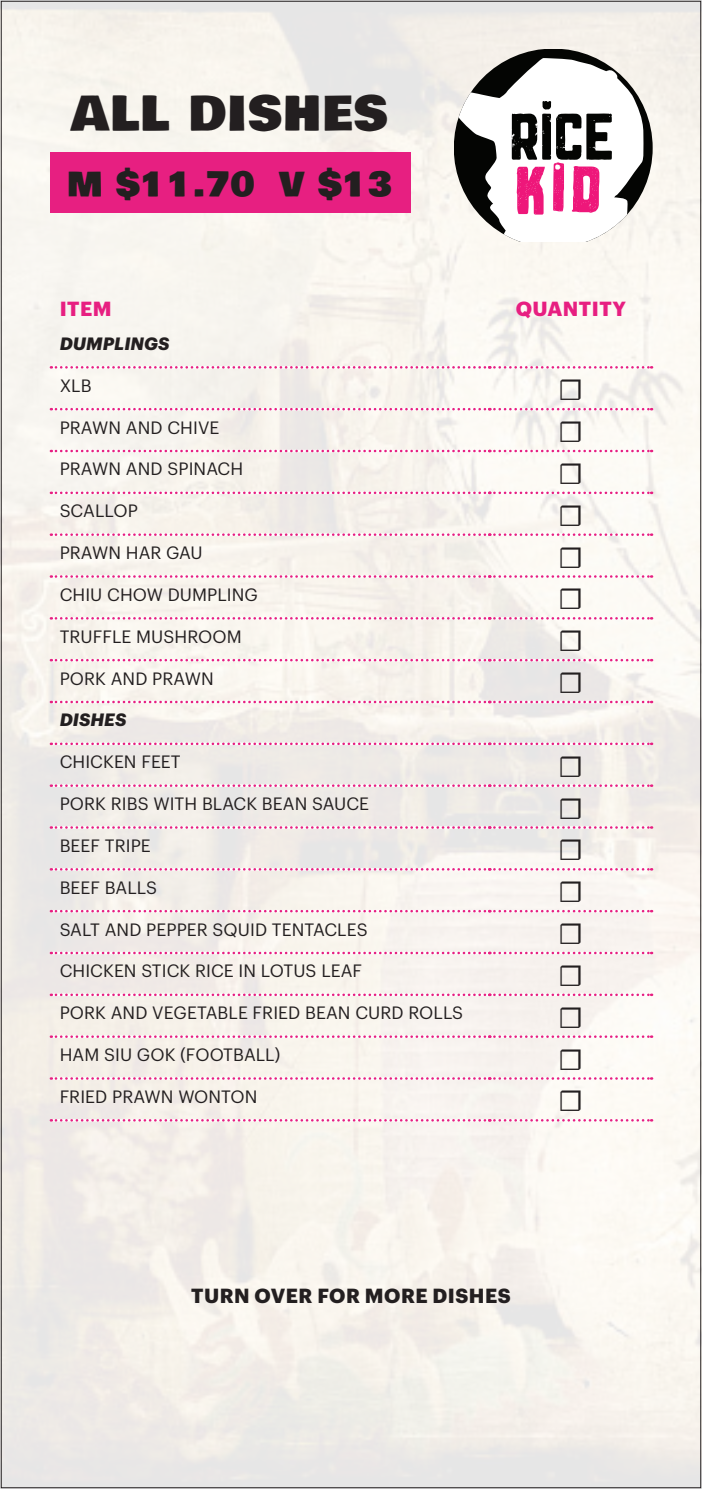
<style>
.page{position:relative;width:702px;height:1489px;background:#fff}
.page>*{position:absolute;margin:0;border:0;box-sizing:border-box;transform-origin:0 0}
.t1{font:74.75px "Ballers Delight";color:#ee177a;scale:.95 1}
.Meal_Note{font:46.75px "Bowlby One";letter-spacing:.03em;color:#231f20}
.Meal_Note-2{font:33px "Bowlby One";color:#231f20}
.t2{font:30px "Minion Pro";color:#231f20}
.Meal_Note-3{font:700 20px "Graphik";letter-spacing:.025em;color:#231f20}
.Meal_Note-4{font:700 20px "Graphik";letter-spacing:.025em;color:#e71f81}
.t3{font:17.5px "Graphik";letter-spacing:.005em;color:#231f20}
.t4{font:italic 700 17.5px "Graphik";letter-spacing:.005em;color:#231f20}
</style>
<div class="page">
<img style="left:0;top:0;width:702px;height:1488px">
<svg style="left:454px;top:50px;width:198px;height:191px"></svg>
<div style="left:50px;top:152px;width:360px;height:61px;background:#e71f81"></div>
<svg style="left:51px;top:408px;width:601px;height:2px"></svg>
<svg style="left:51px;top:450px;width:601px;height:2px"></svg>
<svg style="left:51px;top:491px;width:601px;height:3px"></svg>
<svg style="left:51px;top:533px;width:601px;height:3px"></svg>
<svg style="left:51px;top:575px;width:601px;height:2px"></svg>
<svg style="left:51px;top:617px;width:601px;height:2px"></svg>
<svg style="left:51px;top:659px;width:601px;height:2px"></svg>
<svg style="left:51px;top:700px;width:601px;height:3px"></svg>
<svg style="left:51px;top:742px;width:601px;height:3px"></svg>
<svg style="left:51px;top:784px;width:601px;height:3px"></svg>
<svg style="left:51px;top:826px;width:601px;height:2px"></svg>
<svg style="left:51px;top:868px;width:601px;height:2px"></svg>
<svg style="left:51px;top:909px;width:601px;height:3px"></svg>
<svg style="left:51px;top:951px;width:601px;height:3px"></svg>
<svg style="left:51px;top:993px;width:601px;height:3px"></svg>
<svg style="left:51px;top:1035px;width:601px;height:2px"></svg>
<svg style="left:51px;top:1077px;width:601px;height:2px"></svg>
<svg style="left:51px;top:1118px;width:601px;height:3px"></svg>
<svg style="left:51px;top:366px;width:601px;height:2px"></svg>
<p class="Meal_Note" style="left:71px;top:78px;width:318px">ALL DISHES</p>
<p class="Meal_Note-2" style="left:67px;top:159px;width:326px">M $11.70 V $13</p>
<p class="t1" style="left:512px;top:145px;width:98px">Kid</p>
<p class="Meal_Note-4" style="left:60px;top:293px;width:53px">ITEM</p>
<p class="Meal_Note-4" style="left:515px;top:293px;width:112px">QUANTITY</p>
<p class="t4" style="left:60px;top:330px;width:111px">DUMPLINGS</p>
<p class="t3" style="left:60px;top:372px;width:33px">XLB</p>
<p class="t2" style="left:558px;top:369px;width:27px">☐</p>
<p class="t3" style="left:60px;top:414px;width:161px">PRAWN AND CHIVE</p>
<p class="t2" style="left:558px;top:411px;width:27px">☐</p>
<p class="t3" style="left:60px;top:456px;width:185px">PRAWN AND SPINACH</p>
<p class="t2" style="left:558px;top:453px;width:27px">☐</p>
<p class="t3" style="left:60px;top:497px;width:80px">SCALLOP</p>
<p class="t2" style="left:558px;top:495px;width:27px">☐</p>
<p class="t3" style="left:60px;top:539px;width:144px">PRAWN HAR GAU</p>
<p class="t2" style="left:558px;top:537px;width:27px">☐</p>
<p class="t3" style="left:60px;top:581px;width:200px">CHIU CHOW DUMPLING</p>
<p class="t2" style="left:558px;top:578px;width:27px">☐</p>
<p class="t3" style="left:60px;top:623px;width:183px">TRUFFLE MUSHROOM</p>
<p class="t2" style="left:558px;top:620px;width:27px">☐</p>
<p class="t3" style="left:60px;top:665px;width:155px">PORK AND PRAWN</p>
<p class="t2" style="left:558px;top:662px;width:27px">☐</p>
<p class="t4" style="left:60px;top:706px;width:68px">DISHES</p>
<p class="t3" style="left:60px;top:748px;width:123px">CHICKEN FEET</p>
<p class="t2" style="left:558px;top:746px;width:27px">☐</p>
<p class="t3" style="left:60px;top:790px;width:311px">PORK RIBS WITH BLACK BEAN SAUCE</p>
<p class="t2" style="left:558px;top:787px;width:27px">☐</p>
<p class="t3" style="left:60px;top:832px;width:93px">BEEF TRIPE</p>
<p class="t2" style="left:558px;top:829px;width:27px">☐</p>
<p class="t3" style="left:60px;top:874px;width:99px">BEEF BALLS</p>
<p class="t2" style="left:558px;top:871px;width:27px">☐</p>
<p class="t3" style="left:60px;top:916px;width:309px">SALT AND PEPPER SQUID TENTACLES</p>
<p class="t2" style="left:558px;top:913px;width:27px">☐</p>
<p class="t3" style="left:60px;top:957px;width:304px">CHICKEN STICK RICE IN LOTUS LEAF</p>
<p class="t2" style="left:558px;top:955px;width:27px">☐</p>
<p class="t3" style="left:60px;top:999px;width:405px">PORK AND VEGETABLE FRIED BEAN CURD ROLLS</p>
<p class="t2" style="left:558px;top:996px;width:27px">☐</p>
<p class="t3" style="left:60px;top:1041px;width:222px">HAM SIU GOK (FOOTBALL)</p>
<p class="t2" style="left:558px;top:1038px;width:27px">☐</p>
<p class="t3" style="left:60px;top:1083px;width:199px">FRIED PRAWN WONTON</p>
<p class="t2" style="left:558px;top:1080px;width:27px">☐</p>
<p class="Meal_Note-3" style="left:191px;top:1280px;width:321px">TURN OVER FOR MORE DISHES</p>
</div>
